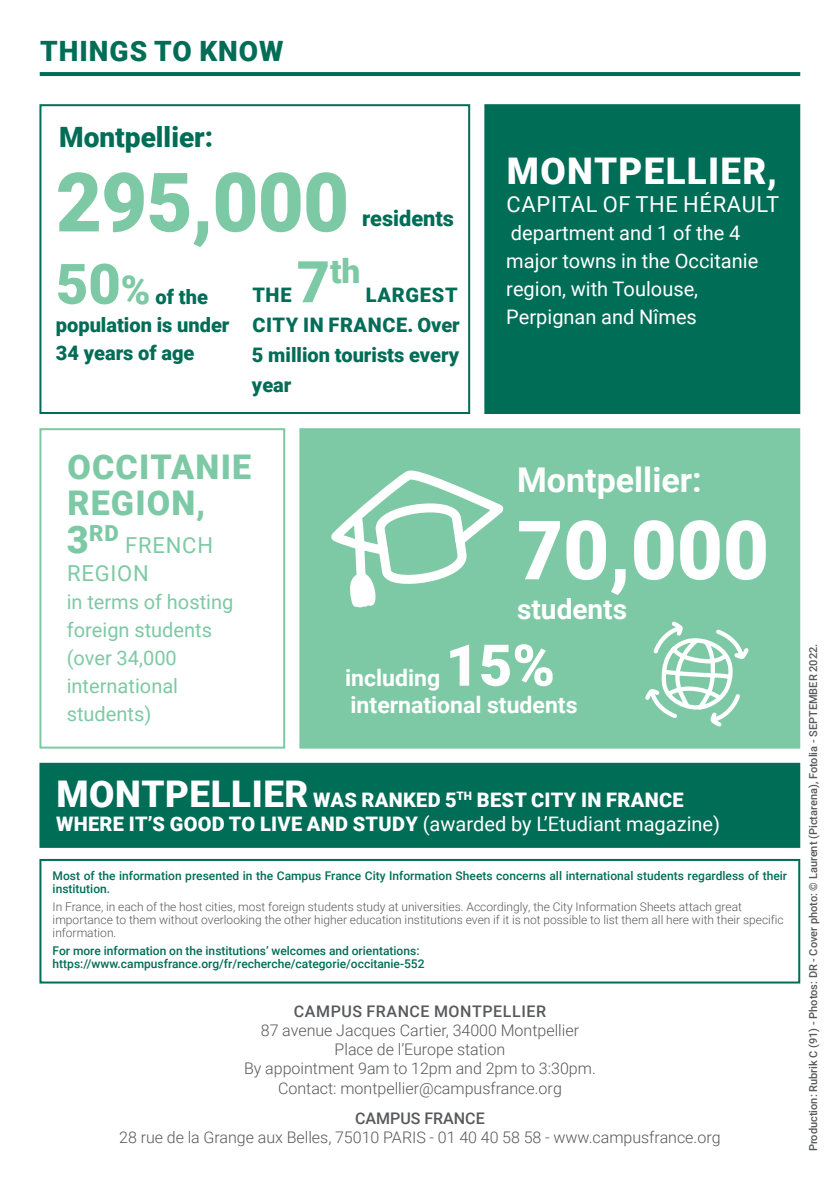
<style>
.page{position:relative;width:840px;height:1191px;background:#fff}
.page>*{position:absolute;margin:0;border:0;box-sizing:border-box;transform-origin:0 0}
.t1{font:900 82px "Roboto";letter-spacing:-.01em;color:#7ec9a5}
.t2{font:900 82px "Roboto";color:#fff}
.t3{font:900 57.6px "Roboto";color:#fff}
.t4{font:900 36.8px "Roboto";letter-spacing:.035em;color:#fff}
.t5{font:900 34px/36px "Roboto";letter-spacing:.035em;color:#7ec9a5}
.t6{font:700 34px "Roboto";color:#fff}
.t7{font:900 33.6px "Roboto";color:#7ec9a5}
.t8{font:900 28px "Roboto";letter-spacing:.035em;color:#006d57}
.t9{font:900 28px "Roboto";color:#006d57}
.t10{font:700 28px "Roboto";color:#fff}
.t11{font:700 23px "Roboto";color:#fff}
.t12{font:900 22.2px "Roboto";color:#7ec9a5}
.t13{font:22px "Roboto";letter-spacing:.03em;color:#fff}
.t14{font:22px/28px "Roboto";letter-spacing:.035em;color:#7ec9a5}
.t15{font:900 21.8px "Roboto";color:#006d57}
.t16{font:900 20px/24px "Roboto";letter-spacing:.015em;color:#fff}
.t17{font:900 20px/29.8px "Roboto";color:#006d57}
.t18{font:20px/28px "Roboto";color:#fff}
.t19{font:20px/28px "Roboto";color:#7ec9a5}
.t20{font:300 16px/19.2px "Roboto";color:#58595b;text-align:center}
.t21{font:500 16px "Roboto";letter-spacing:.035em;color:#58595b}
.t22{font:500 16px "Roboto";color:#58595b}
.t23{font:500 12px/13px "Roboto";color:#006d57}
.t24{font:300 12px/13px "Roboto";color:#58595b}
.t25{font:500 11px "Roboto";color:#58595b}
.s1{font-size:56px;color:#7ec9a5}
.s2{font-size:40px;color:#7ec9a5}
.s3{font-size:57.6px}
.s4{font-size:38px}
.s5{font-size:36.8px}
.s6{font-weight:400}
</style>
<div class="page">
<svg style="left:39px;top:104px;width:432px;height:310px"></svg>
<div style="left:484px;top:104px;width:315px;height:310px;background:#006d57"></div>
<div style="left:299px;top:428px;width:500px;height:320px;background:#7ec9a5"></div>
<div style="left:39px;top:763px;width:760px;height:85px;background:#006d57"></div>
<hr style="left:40px;top:72px;width:759px;height:4px;background:#006d57">
<svg style="left:320px;top:471px;width:195px;height:143px"></svg>
<svg style="left:641px;top:618px;width:110px;height:112px"></svg>
<svg style="left:39px;top:428px;width:247px;height:321px"></svg>
<svg style="left:39px;top:858px;width:761px;height:126px"></svg>
<h3 class="t8" style="left:40px;top:31px;width:245px">THINGS TO KNOW</h3>
<h3 class="t9" style="left:59px;top:117px;width:156px">Montpellier:</h3>
<h1 class="t1" style="left:56px;top:145px;width:294px">295,000</h1>
<h3 class="t15" style="left:362px;top:203px;width:93px">residents</h3>
<h3 class="t17" style="left:56px;top:282px;width:175px;line-height:28px"><span class="s1">50</span><span class="s2">%</span> of the population is under<br>34 years of age</h3>
<h3 class="t7" style="left:296px;top:248px;width:65px"><span class="s3">7</span>th</h3>
<h3 class="t17" style="left:252px;top:279px;width:209px;text-align:justify;text-indent:114px">LARGEST CITY IN FRANCE. Over 5 million tourists every year</h3>
<h3 class="t17" style="left:252px;top:279px;width:41px">THE</h3>
<h3 class="t4" style="left:506px;top:145px;width:271px">MONTPELLIER,</h3>
<h3 class="t13" style="left:506px;top:188px;width:274px">CAPITAL OF THE HÉRAULT</h3>
<h3 class="t18" style="left:506px;top:218px;width:253px">department and 1 of the 4 major towns in the Occitanie region, with Toulouse,<br>Perpignan and Nîmes</h3>
<h3 class="t5" style="left:67px;top:448px;width:185px">OCCITANIE<br>REGION,</h3>
<h3 class="t12" style="left:67px;top:517px;width:53px"><span class="s4">3</span>RD</h3>
<h3 class="t14" style="left:67px;top:530px;width:147px;text-indent:58px">FRENCH<br>REGION</h3>
<h3 class="t19" style="left:67px;top:587px;width:168px">in terms of hosting foreign students (over 34,000 international students)</h3>
<h3 class="t6" style="left:517px;top:456px;width:186px">Montpellier:</h3>
<h1 class="t2" style="left:517px;top:492px;width:253px">70,000</h1>
<h3 class="t10" style="left:517px;top:590px;width:111px">students</h3>
<h2 class="t3" style="left:445px;top:625px;width:111px">15%</h2>
<h3 class="t11" style="left:350px;top:689px;width:228px">international students</h3>
<h3 class="t11" style="left:345px;top:661px;width:96px">including</h3>
<h3 class="t16" style="left:56px;top:787px;width:665px"><span class="s5">MONTPELLIER</span> WAS RANKED 5<sup>TH</sup> BEST CITY IN FRANCE<br>WHERE IT’S GOOD TO LIVE AND STUDY <span class="s6">(awarded by L’Etudiant magazine)</span></h3>
<p class="t23" style="left:53px;top:869px;width:735px">Most of the information presented in the Campus France City Information Sheets concerns all international students regardless of their institution.</p>
<p class="t24" style="left:53px;top:899px;width:732px">In France, in each of the host cities, most foreign students study at universities. Accordingly, the City Information Sheets attach great importance to them without overlooking the other higher education institutions even if it is not possible to list them all here with their specific information.</p>
<p class="t23" style="left:53px;top:943px;width:373px">For more information on the institutions’ welcomes and orientations: https://www.campusfrance.org/fr/recherche/categorie/occitanie-552</p>
<h3 class="t21" style="left:294px;top:1000px;width:253px">CAMPUS FRANCE MONTPELLIER</h3>
<h3 class="t20" style="left:244px;top:1020px;width:353px">87 avenue Jacques Cartier, 34000 Montpellier Place de l’Europe station<br>By appointment 9am to 12pm and 2pm to 3:30pm.<br>Contact: montpellier@campusfrance.org</h3>
<h3 class="t22" style="left:355px;top:1107px;width:131px">CAMPUS FRANCE</h3>
<h3 class="t20" style="left:119px;top:1127px;width:602px">28 rue de la Grange aux Belles, 75010 PARIS - 01 40 40 58 58 - www.campusfrance.org</h3>
<p class="t25" style="left:805px;top:1151px;width:509px;rotate:-90deg">Production: Rubrik C (91) - Photos: DR - Cover photo: © Laurent (Pictarena), Fotolia - SEPTEMBER 2022.</p>
</div>
